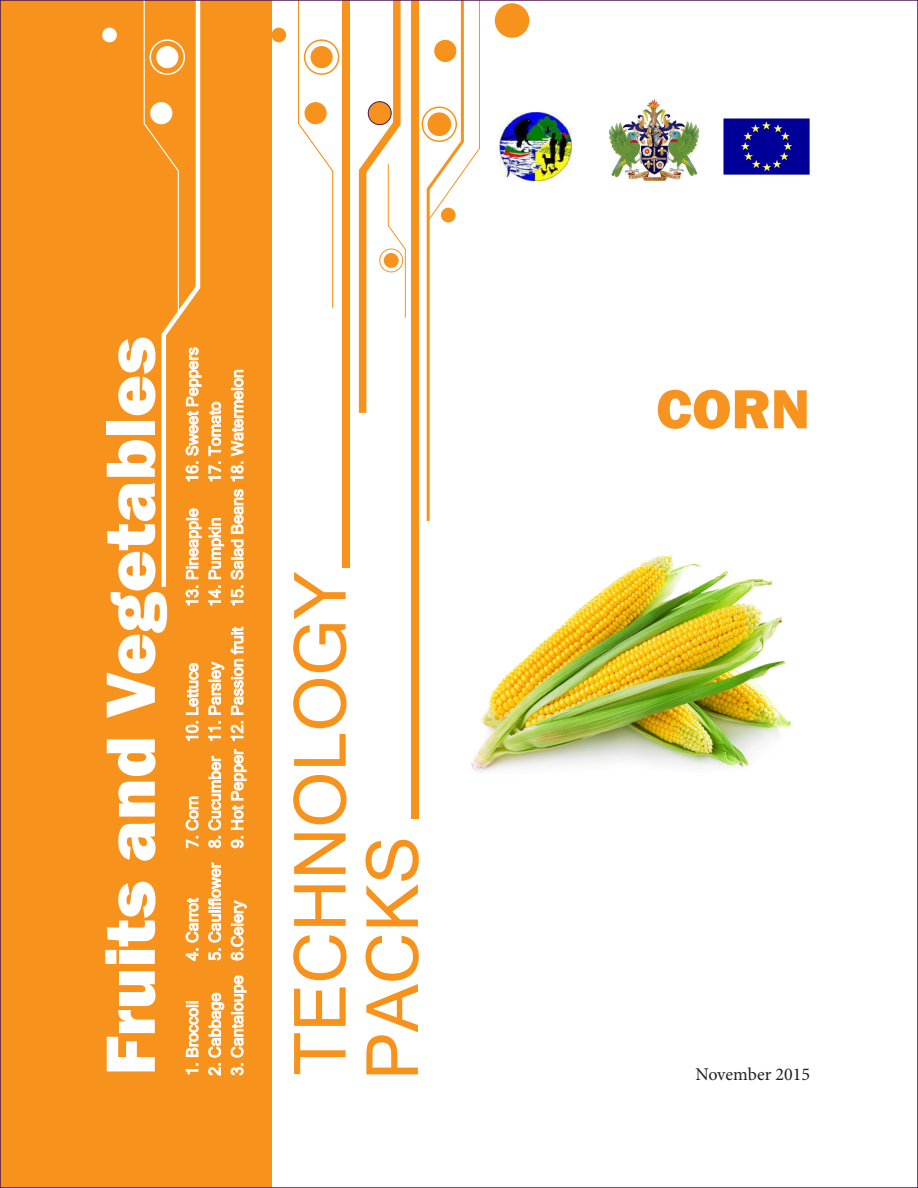
<style>
.page{position:relative;width:918px;height:1188px;background:#fff}
.page>*{position:absolute;margin:0;border:0;box-sizing:border-box;transform-origin:0 0}
.t1{font:72px "Franklin Gothic URW Hea";color:#fff}
.t2{font:72px/72.3px "Microsoft Sans Serif";color:#f7931d}
.t3{font:57px "Franklin Gothic URW Hea";color:#f79420}
.t4{font:18px "Minion Pro";color:#231f20}
.t5{font:16.05px "Microsoft Sans Serif";color:#fff}
</style>
<div class="page">
<div style="left:0;top:0;width:271px;height:1188px;background:#f7931d"></div>
<div style="left:342px;top:0;width:8px;height:567px;background:#f7931d"></div>
<div style="left:411px;top:0;width:8px;height:819px;background:#f7931d"></div>
<svg style="left:297px;top:3px;width:37px;height:305px"></svg>
<svg style="left:358px;top:3px;width:48px;height:410px"></svg>
<svg style="left:425px;top:3px;width:55px;height:518px"></svg>
<svg style="left:185px;top:1063px;width:14px;height:12px"></svg>
<svg style="left:186px;top:1001px;width:13px;height:56px"></svg>
<svg style="left:185px;top:897px;width:14px;height:64px"></svg>
<svg style="left:185px;top:796px;width:14px;height:52px"></svg>
<svg style="left:185px;top:721px;width:14px;height:20px"></svg>
<svg style="left:186px;top:663px;width:13px;height:52px"></svg>
<svg style="left:208px;top:862px;width:13px;height:99px"></svg>
<svg style="left:208px;top:756px;width:13px;height:92px"></svg>
<svg style="left:208px;top:721px;width:13px;height:20px"></svg>
<svg style="left:208px;top:661px;width:17px;height:54px"></svg>
<svg style="left:208px;top:518px;width:16px;height:88px"></svg>
<svg style="left:208px;top:401px;width:14px;height:81px"></svg>
<svg style="left:208px;top:975px;width:39px;height:101px"></svg>
<svg style="left:230px;top:900px;width:17px;height:61px"></svg>
<svg style="left:231px;top:836px;width:13px;height:12px"></svg>
<svg style="left:231px;top:749px;width:16px;height:81px"></svg>
<svg style="left:230px;top:721px;width:14px;height:20px"></svg>
<svg style="left:231px;top:626px;width:13px;height:89px"></svg>
<svg style="left:230px;top:489px;width:14px;height:117px"></svg>
<svg style="left:230px;top:370px;width:14px;height:112px"></svg>
<div style="left:434px;top:40px;width:22px;height:22px;background:#f7931d;border-radius:50%"></div>
<div style="left:305px;top:102px;width:22px;height:22px;background:#f7931d;border-radius:50%"></div>
<div style="left:441px;top:208px;width:15px;height:14px;background:#f7931d;border-radius:50%"></div>
<div style="left:271px;top:28px;width:15px;height:14px;background:#f7931d;border-radius:50%"></div>
<div style="left:428px;top:113px;width:22px;height:22px;background:#f7931d;border-radius:50%"></div>
<div style="left:427px;top:112px;width:24px;height:24px;border:2px solid #f7931d;border-radius:50%"></div>
<div style="left:422px;top:106px;width:35px;height:36px;border:2px solid #f7931d;border-radius:50%"></div>
<div style="left:495px;top:3px;width:34px;height:35px;background:#f7931d;border-radius:50%"></div>
<div style="left:311px;top:46px;width:22px;height:22px;background:#f7931d;border-radius:50%"></div>
<div style="left:304px;top:39px;width:35px;height:36px;border:2px solid #f7931d;border-radius:50%"></div>
<svg style="left:143px;top:3px;width:59px;height:603px"></svg>
<div style="left:150px;top:102px;width:22px;height:22px;background:#fff;border-radius:50%"></div>
<div style="left:156px;top:46px;width:22px;height:22px;background:#fff;border-radius:50%"></div>
<div style="left:150px;top:39px;width:35px;height:36px;border:2px solid #fff;border-radius:50%"></div>
<div style="left:102px;top:28px;width:15px;height:14px;background:#fff;border-radius:50%"></div>
<div style="left:368px;top:102px;width:23px;height:23px;background:#f7931d;border-radius:50%"></div>
<div style="left:368px;top:101px;width:24px;height:24px;border:1px solid #4a134d;border-radius:50%"></div>
<div style="left:384px;top:253px;width:15px;height:15px;background:#f7931d;border-radius:50%"></div>
<div style="left:379px;top:249px;width:24px;height:23px;border:1px solid #f7931d;border-radius:50%"></div>
<img style="left:471px;top:555px;width:321px;height:218px">
<img style="left:500px;top:112px;width:72px;height:69px">
<img style="left:609px;top:99px;width:90px;height:82px">
<img style="left:723px;top:119px;width:87px;height:55px">
<p class="t1" style="left:84px;top:1076px;width:741px;rotate:-90deg">Fruits and Vegetables</p>
<p class="t5" style="left:183px;top:483px;width:137px;rotate:-90deg">16. Sweet Peppers</p>
<p class="t5" style="left:228px;top:607px;width:239px;rotate:-90deg">15. Salad Beans 18. Watermelon</p>
<p class="t5" style="left:206px;top:483px;width:83px;rotate:-90deg">17. Tomato</p>
<p class="t5" style="left:183px;top:607px;width:100px;rotate:-90deg">13. Pineapple</p>
<p class="t5" style="left:206px;top:607px;width:91px;rotate:-90deg">14. Pumpkin</p>
<p class="t5" style="left:183px;top:742px;width:81px;rotate:-90deg">10. Lettuce</p>
<p class="t5" style="left:183px;top:848px;width:54px;rotate:-90deg">7. Corn</p>
<p class="t5" style="left:183px;top:961px;width:64px;rotate:-90deg">4. Carrot</p>
<p class="t5" style="left:183px;top:1076px;width:77px;rotate:-90deg">1. Broccoli</p>
<p class="t5" style="left:228px;top:848px;width:223px;rotate:-90deg">9. Hot Pepper 12. Passion fruit</p>
<p class="t5" style="left:206px;top:961px;width:300px;rotate:-90deg">5. Cauliflower 8. Cucumber 11. Parsley</p>
<p class="t5" style="left:228px;top:1076px;width:177px;rotate:-90deg">3. Cantaloupe 6.Celery</p>
<p class="t5" style="left:206px;top:1076px;width:85px;rotate:-90deg">2. Cabbage</p>
<p class="t2" style="left:284px;top:1080px;width:510px;rotate:-90deg">TECHNOLOGY<br>PACKS</p>
<p class="t3" style="left:656px;top:372px;width:155px">CORN</p>
<p class="t4" style="left:696px;top:1062px;width:116px">November 2015</p>
</div>
